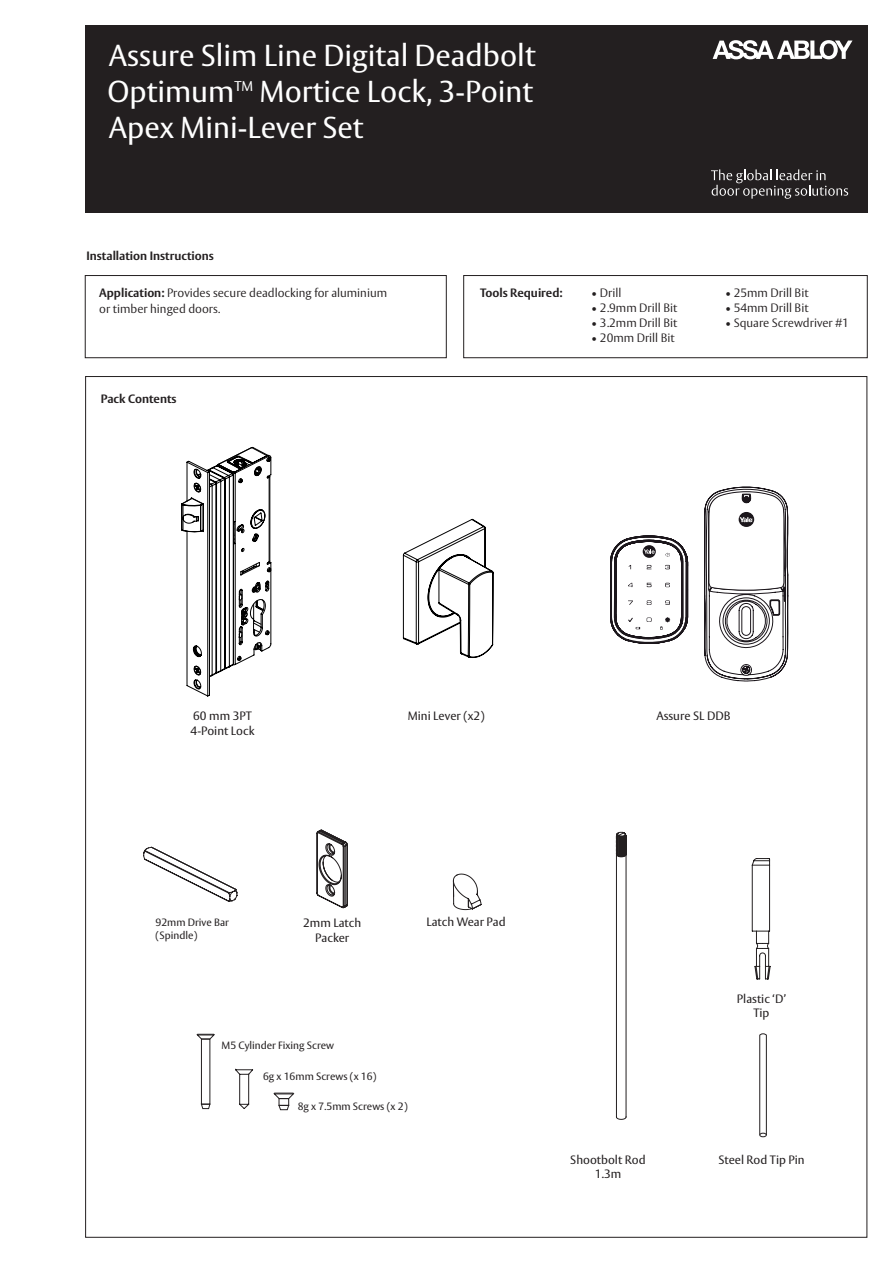
<style>
.page{position:relative;width:893px;height:1263px;background:#fff}
.page>*{position:absolute;margin:0;border:0;box-sizing:border-box;transform-origin:0 0}
.t1{font:30px/36px "ASSA Vesta";color:#fff;text-align:justify}
.t2{font:300 12px/15.8px "ASSA Vesta";color:#231f20}
.t3{font:12px/14.4px "ASSA Vesta";color:#231f20;text-align:center}
.t4{font:700 12px "ASSA Vesta";color:#231f20}
.t5{font:10.5px/12.6px "ASSA Vesta";color:#231f20}
.s1{font-weight:700}
</style>
<div class="page">
<div style="left:85px;top:275px;width:361px;height:83px;border:1px solid #231f20"></div>
<div style="left:85px;top:26px;width:782px;height:187px;background:#231f20"></div>
<div style="left:463px;top:275px;width:404px;height:83px;border:1px solid #231f20"></div>
<svg style="left:453px;top:873px;width:28px;height:38px"></svg>
<svg style="left:316px;top:829px;width:32px;height:80px"></svg>
<svg style="left:278px;top:1105px;width:11px;height:5px"></svg>
<svg style="left:274px;top:1093px;width:20px;height:6px"></svg>
<div style="left:201px;top:1039px;width:9px;height:65px;border:1px solid #231f20"></div>
<svg style="left:201px;top:1103px;width:9px;height:6px"></svg>
<svg style="left:197px;top:1034px;width:18px;height:5px"></svg>
<svg style="left:235px;top:1069px;width:18px;height:40px"></svg>
<svg style="left:143px;top:846px;width:95px;height:56px"></svg>
<svg style="left:759px;top:1033px;width:8px;height:104px"></svg>
<svg style="left:751px;top:858px;width:20px;height:121px"></svg>
<svg style="left:616px;top:832px;width:11px;height:288px"></svg>
<svg style="left:713px;top:40px;width:139px;height:19px"></svg>
<svg style="left:711px;top:169px;width:137px;height:30px"></svg>
<svg style="left:403px;top:519px;width:90px;height:139px"></svg>
<svg style="left:181px;top:447px;width:90px;height:249px"></svg>
<svg style="left:704px;top:486px;width:85px;height:196px"></svg>
<svg style="left:610px;top:535px;width:78px;height:109px"></svg>
<h1 class="t1" style="left:107px;top:39px;width:430px">Assure Slim Line Digital Deadbolt Optimum<sup>TM</sup> Mortice Lock, 3-Point Apex Mini-Lever Set</h1>
<p class="t4" style="left:87px;top:248px;width:129px">Installation Instructions</p>
<p class="t2" style="left:99px;top:286px;width:289px"><span class="s1">Application:</span> Provides secure deadlocking for aluminium or timber hinged doors.</p>
<p class="t4" style="left:101px;top:391px;width:77px">Pack Contents</p>
<p class="t4" style="left:480px;top:286px;width:84px">Tools Required:</p>
<p class="t2" style="left:591px;top:286px;width:32px">• Drill</p>
<p class="t2" style="left:591px;top:301px;width:88px">• 2.9mm Drill Bit</p>
<p class="t2" style="left:591px;top:316px;width:88px">• 3.2mm Drill Bit</p>
<p class="t2" style="left:591px;top:331px;width:85px">• 20mm Drill Bit</p>
<p class="t2" style="left:725px;top:286px;width:85px">• 25mm Drill Bit</p>
<p class="t2" style="left:725px;top:301px;width:85px">• 54mm Drill Bit</p>
<p class="t2" style="left:725px;top:316px;width:125px">• Square Screwdriver #1</p>
<p class="t3" style="left:193px;top:709px;width:60px">60 mm 3PT</p>
<p class="t3" style="left:408px;top:709px;width:78px">Mini Lever (x2)</p>
<p class="t3" style="left:656px;top:709px;width:76px">Assure SL DDB</p>
<p class="t3" style="left:191px;top:724px;width:65px">4-Point Lock</p>
<p class="t5" style="left:155px;top:917px;width:75px">92mm Drive Bar (Spindle)</p>
<p class="t3" style="left:303px;top:916px;width:60px">2mm Latch</p>
<p class="t3" style="left:426px;top:915px;width:81px">Latch Wear Pad</p>
<p class="t3" style="left:315px;top:931px;width:36px">Packer</p>
<p class="t5" style="left:222px;top:1039px;width:114px">M5 Cylinder Fixing Screw</p>
<p class="t5" style="left:263px;top:1070px;width:115px">6g x 16mm Screws (x 16)</p>
<p class="t5" style="left:298px;top:1100px;width:111px">8g x 7.5mm Screws (x 2)</p>
<p class="t3" style="left:570px;top:1153px;width:77px">Shootbolt Rod<br>1.3m</p>
<p class="t3" style="left:737px;top:992px;width:51px">Plastic ‘D’<br>Tip</p>
<p class="t3" style="left:718px;top:1153px;width:88px">Steel Rod Tip Pin</p>
</div>
